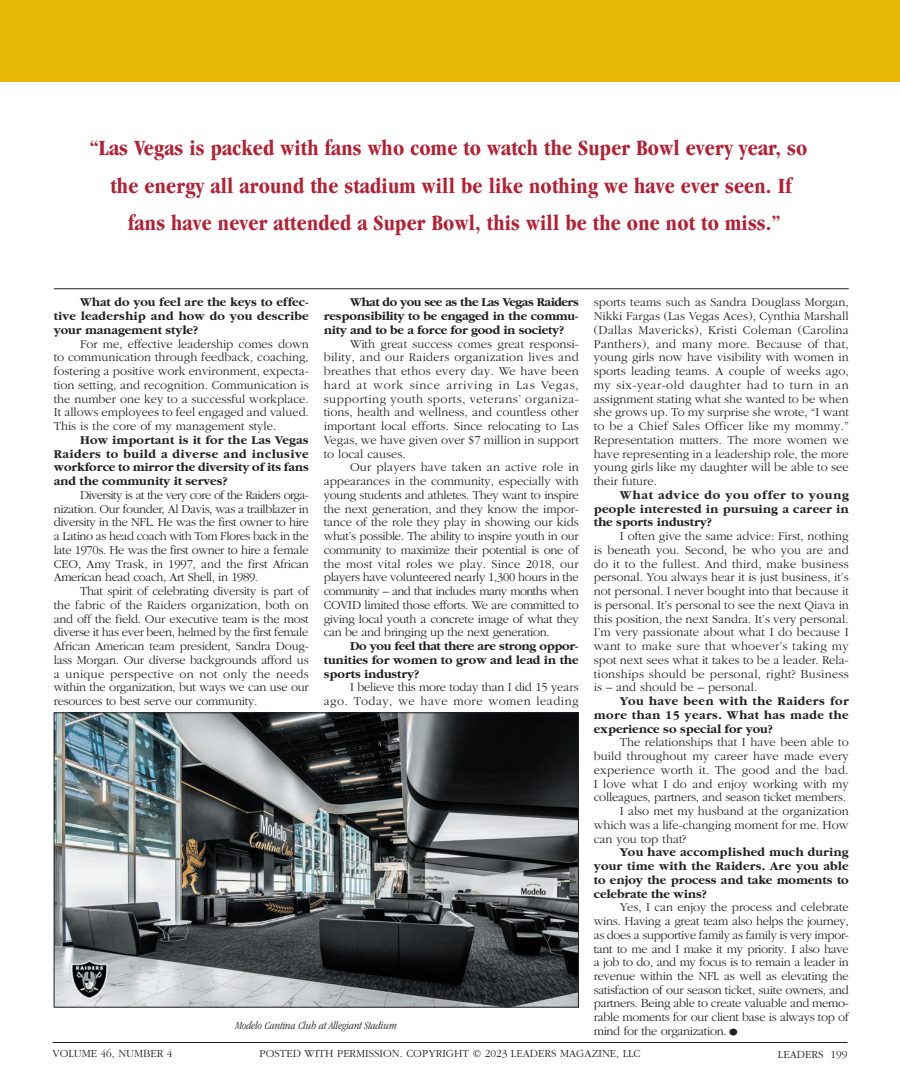
<style>
.page{position:relative;width:900px;height:1080px;background:#fff}
.page>*{position:absolute;margin:0;border:0;box-sizing:border-box;transform-origin:0 0}
.t1{font:700 condensed 22.5px/37.5px "Garamond";letter-spacing:.01em;color:#b61f32;text-align:center}
.t2{font:300 12.5px/13.8px "Garamond";color:#231f20;text-align:justify}
.t3{font:700 12.5px/13.8px "Garamond";color:#231f20;text-align:justify}
.t4{font:300 12.5px "Garamond";letter-spacing:-.02em;color:#231f20}
.t5{font:300 12.5px "Garamond";letter-spacing:.02em;color:#231f20}
.t6{font:300 11.25px "Garamond";color:#231f20}
.t7{font:italic 300 condensed 11.25px "Garamond";color:#231f20}
.s1{font-size:22.5px}
</style>
<div class="page">
<div style="left:0;top:0;width:900px;height:81px;background:#e8b809"></div>
<hr style="left:54px;top:288px;width:795px;height:1px;background:#231f20">
<img style="left:56px;top:714px;width:521px;height:292px">
<div style="left:54px;top:712px;width:525px;height:296px;border:1px solid #231f20"></div>
<hr style="left:52px;top:1042px;width:796px;height:1px;background:#231f20">
<h1 class="t1" style="left:90px;top:129px;width:719px">“Las Vegas is packed with fans who come to watch the Super Bowl every year, so the energy all around the stadium will be like nothing we have ever seen. If fans have never attended a Super Bowl, this will be the one not to miss.”</h1>
<p class="t3" style="left:54px;top:296px;width:257px;text-indent:26px">What do you feel are the keys to effec&shy;tive leadership and how do you describe your management style?</p>
<p class="t2" style="left:54px;top:337px;width:257px;text-indent:26px">For me, effective leadership comes down to communication through feedback, coaching, fostering a positive work environment, expecta&shy;tion setting, and recognition. Communication is the number one key to a successful workplace.<br>It allows employees to feel engaged and valued.<br>This is the core of my management style.</p>
<p class="t3" style="left:54px;top:433px;width:257px;text-indent:26px">How important is it for the Las Vegas Raiders to build a diverse and inclusive workforce to mirror the diversity of its fans and the community it serves?</p>
<p class="t2" style="left:54px;top:488px;width:257px;text-indent:26px">Diversity is at the very core of the Raiders orga&shy;nization. Our founder, Al Davis, was a trailblazer in diversity in the NFL. He was the first owner to hire a Latino as head coach with Tom Flores back in the late 1970s. He was the first owner to hire a female CEO, Amy Trask, in 1997, and the first African American head coach, Art Shell, in 1989.</p>
<p class="t2" style="left:54px;top:584px;width:257px;text-indent:26px">That spirit of celebrating diversity is part of the fabric of the Raiders organization, both on and off the field. Our executive team is the most diverse it has ever been, helmed by the first female African American team president, Sandra Doug&shy;lass Morgan. Our diverse backgrounds afford us a unique perspective on not only the needs within the organization, but ways we can use our resources to best serve our community.</p>
<p class="t3" style="left:324px;top:296px;width:257px;text-indent:26px">What do you see as the Las Vegas Raiders responsibility to be engaged in the commu&shy;nity and to be a force for good in society?</p>
<p class="t2" style="left:324px;top:337px;width:257px;text-indent:26px">With great success comes great responsi&shy;bility, and our Raiders organization lives and breathes that ethos every day. We have been hard at work since arriving in Las Vegas, supporting youth sports, veterans’ organiza&shy;tions, health and wellness, and countless other important local efforts. Since relocating to Las Vegas, we have given over $7 million in support to local causes.</p>
<p class="t2" style="left:324px;top:461px;width:257px;text-indent:26px">Our players have taken an active role in appearances in the community, especially with young students and athletes. They want to inspire the next generation, and they know the impor&shy;tance of the role they play in showing our kids what’s possible. The ability to inspire youth in our community to maximize their potential is one of the most vital roles we play. Since 2018, our players have volunteered nearly 1,300 hours in the community – and that includes many months when COVID limited those efforts. We are committed to giving local youth a concrete image of what they can be and bringing up the next generation.</p>
<p class="t3" style="left:324px;top:639px;width:256px;text-indent:26px">Do you feel that there are strong oppor&shy;tunities for women to grow and lead in the sports industry?</p>
<p class="t2" style="left:324px;top:681px;width:257px;text-align:right">I believe this more today than I did 15 years ago. Today, we have more women leading</p>
<p class="t7" style="left:235px;top:1019px;width:163px">Modelo Cantina Club at Allegiant Stadium</p>
<p class="t2" style="left:594px;top:296px;width:257px">sports teams such as Sandra Douglass Morgan, Nikki Fargas (Las Vegas Aces), Cynthia Marshall (Dallas Mavericks), Kristi Coleman (Carolina Panthers), and many more. Because of that, young girls now have visibility with women in sports leading teams. A couple of weeks ago, my six-year-old daughter had to turn in an assignment stating what she wanted to be when she grows up. To my surprise she wrote, “I want to be a Chief Sales Officer like my mommy.” Representation matters. The more women we have representing in a leadership role, the more young girls like my daughter will be able to see their future.</p>
<p class="t3" style="left:594px;top:488px;width:257px;text-indent:26px">What advice do you offer to young people interested in pursuing a career in the sports industry?</p>
<p class="t2" style="left:594px;top:529px;width:257px;text-indent:26px">I often give the same advice: First, nothing is beneath you. Second, be who you are and do it to the fullest. And third, make business personal. You always hear it is just business, it’s not personal. I never bought into that because it is personal. It’s personal to see the next Qiava in this position, the next Sandra. It’s very personal.<br>I’m very passionate about what I do because I want to make sure that whoever’s taking my spot next sees what it takes to be a leader. Rela&shy;tionships should be personal, right? Business is – and should be – personal.</p>
<p class="t3" style="left:594px;top:694px;width:257px;text-indent:26px">You have been with the Raiders for more than 15 years. What has made the experience so special for you?</p>
<p class="t2" style="left:620px;top:736px;width:230px">The relationships that I have been able to</p>
<p class="t2" style="left:594px;top:749px;width:256px">build throughout my career have made every</p>
<p class="t5" style="left:594px;top:763px;width:256px">experience worth it. The good and the bad.</p>
<p class="t2" style="left:594px;top:777px;width:257px">I love what I do and enjoy working with my</p>
<p class="t4" style="left:594px;top:791px;width:254px">colleagues, partners, and season ticket members.</p>
<p class="t2" style="left:620px;top:804px;width:230px">I also met my husband at the organization</p>
<p class="t2" style="left:594px;top:818px;width:256px">which was a life-changing moment for me. How</p>
<p class="t2" style="left:594px;top:832px;width:94px">can you top that?</p>
<p class="t3" style="left:594px;top:846px;width:256px;text-indent:26px">You have accomplished much during your time with the Raiders. Are you able to enjoy the process and take moments to celebrate the wins?</p>
<p class="t2" style="left:594px;top:901px;width:257px;text-indent:26px">Yes, I can enjoy the process and celebrate wins. Having a great team also helps the journey, as does a supportive family as family is very impor&shy;tant to me and I make it my priority. I also have a job to do, and my focus is to remain a leader in revenue within the NFL as well as elevating the satisfaction of our season ticket, suite owners, and partners. Being able to create valuable and memo&shy;rable moments for our client base is always top of mind for the organization.<span class="s1">•</span></p>
<p class="t6" style="left:52px;top:1048px;width:121px">VOLUME 46, NUMBER 4</p>
<p class="t6" style="left:259px;top:1048px;width:383px">POSTED WITH PERMISSION. COPYRIGHT © 2023 LEADERS MAGAZINE, LLC</p>
<p class="t6" style="left:778px;top:1048px;width:71px">LEADERS 199</p>
</div>
